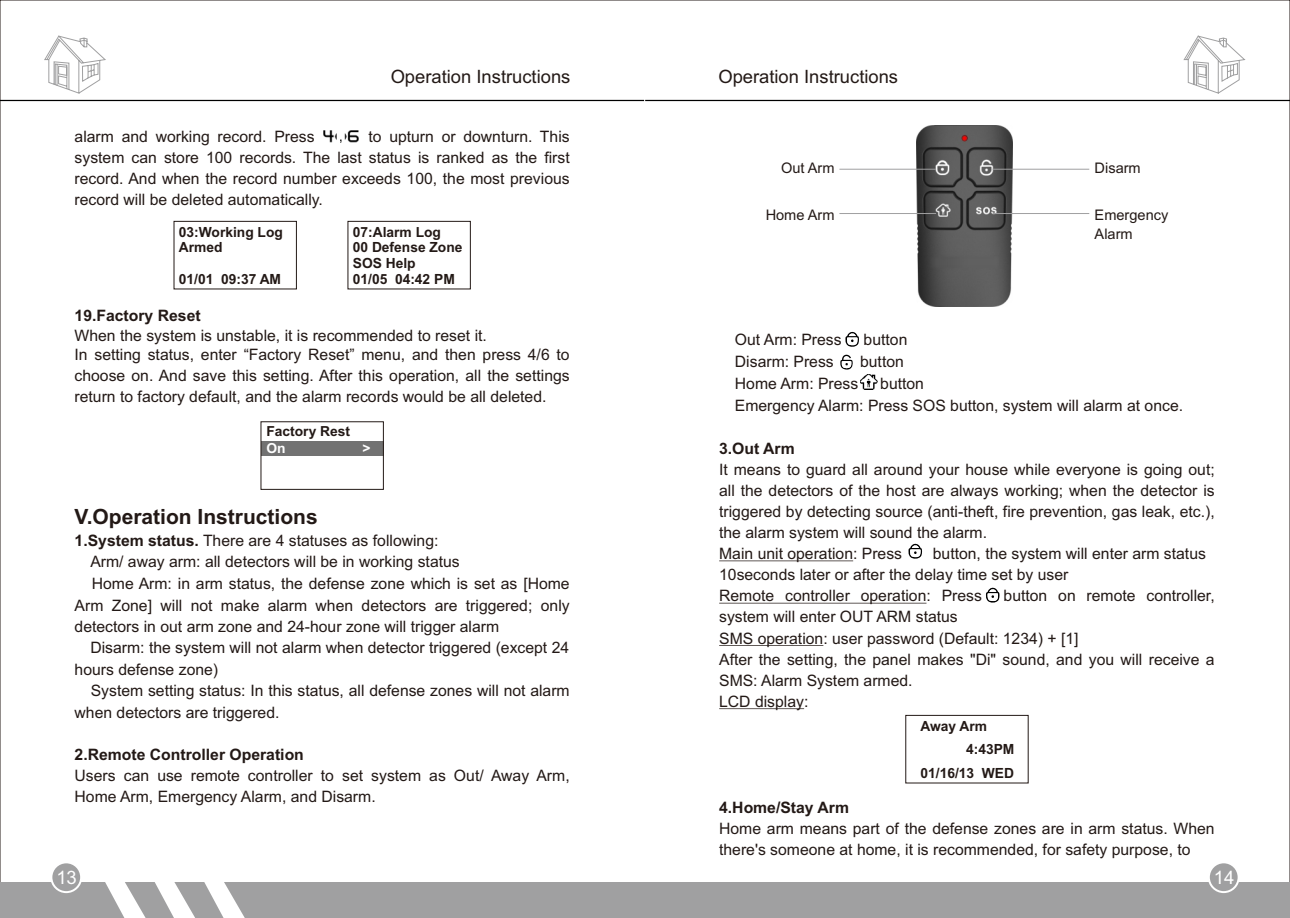
<style>
.page{position:relative;width:1290px;height:918px;background:#fff}
.page>*{position:absolute;margin:0;border:0;box-sizing:border-box;transform-origin:0 0}
.t1{font:700 21px "Arial";color:#231916}
.t2{font:18.55px "Arial";color:#fff}
.t3{font:18.38px "Arial";color:#231916}
.t4{font:15.75px/21.2px "Arial";color:#231916}
.t5{font:700 15.75px "Arial";color:#231916}
.t6{font:14.53px/19.6px "Arial";color:#231916}
.t7{font:700 14px/15.6px "Arial";color:#231916}
.t8{font:700 13.83px "Arial";color:#231916}
.t9{font:700 13.83px "Arial";color:#fff}
.s1{font-weight:700}
</style>
<div class="page">
<div style="left:261px;top:441px;width:122px;height:14px;background:#727272"></div>
<hr style="left:0;top:100px;width:644px;height:1px;background:#000">
<hr style="left:645px;top:100px;width:645px;height:1px;background:#000">
<svg style="left:44px;top:35px;width:62px;height:59px"></svg>
<svg style="left:1183px;top:35px;width:63px;height:59px"></svg>
<div style="left:0;top:882px;width:645px;height:35px;background:#a0a0a1"></div>
<svg style="left:204px;top:882px;width:41px;height:36px"></svg>
<svg style="left:154px;top:882px;width:41px;height:36px"></svg>
<svg style="left:105px;top:882px;width:41px;height:36px"></svg>
<div style="left:50px;top:861px;width:32px;height:32px;background:#a0a0a1;border:2px solid #fff;border-radius:50%"></div>
<div style="left:645px;top:882px;width:645px;height:35px;background:#a0a0a1"></div>
<hr style="left:719px;top:560px;width:134px;height:1px;background:#231916">
<hr style="left:719px;top:603px;width:207px;height:1px;background:#231916">
<hr style="left:719px;top:645px;width:104px;height:1px;background:#231916">
<hr style="left:719px;top:708px;width:85px;height:1px;background:#231916">
<div style="left:1208px;top:861px;width:31px;height:32px;background:#a0a0a1;border:2px solid #fff;border-radius:50%"></div>
<div style="left:347px;top:221px;width:124px;height:68px;border:1px solid #231916"></div>
<div style="left:173px;top:221px;width:124px;height:68px;border:1px solid #231916"></div>
<svg style="left:908px;top:543px;width:14px;height:16px"></svg>
<div style="left:905px;top:715px;width:123px;height:68px;border:1px solid #231916"></div>
<img style="left:323px;top:130px;width:35px;height:13px">
<svg style="left:840px;top:331px;width:19px;height:39px"></svg>
<img style="left:860px;top:375px;width:17px;height:15px">
<img style="left:916px;top:126px;width:97px;height:181px">
<hr style="left:839px;top:169px;width:97px;height:1px;background:#a0a0a1">
<hr style="left:839px;top:213px;width:97px;height:1px;background:#a0a0a1">
<hr style="left:992px;top:169px;width:97px;height:1px;background:#a0a0a1">
<hr style="left:992px;top:213px;width:97px;height:1px;background:#a0a0a1">
<div style="left:260px;top:421px;width:124px;height:69px;border:1px solid #231916"></div>
<svg style="left:986px;top:587px;width:14px;height:16px"></svg>
<p class="t3" style="left:391px;top:69px;width:181px">Operation Instructions</p>
<p class="t3" style="left:718px;top:69px;width:181px">Operation Instructions</p>
<p class="t4" style="left:75px;top:127px;width:497px;text-align:justify;text-indent:294px">to upturn or downturn. This system can store 100 records. The last status is ranked as the first record. And when the record number exceeds 100, the most previous record will be deleted automatically.</p>
<p class="t4" style="left:75px;top:127px;width:241px">alarm and working record. Press</p>
<p class="t7" style="left:179px;top:225px;width:106px">03:Working Log<br>Armed</p>
<p class="t7" style="left:179px;top:272px;width:104px">01/01 09:37 AM</p>
<p class="t7" style="left:353px;top:225px;width:111px">07:Alarm Log<br>00 Defense Zone<br>SOS Help<br>01/05 04:42 PM</p>
<p class="t5" style="left:75px;top:310px;width:128px">19.Factory Reset</p>
<p class="t4" style="left:75px;top:327px;width:497px;line-height:19.4px">When the system is unstable, it is recommended to reset it.<br>In setting status, enter “Factory Reset” menu, and then press 4/6 to</p>
<p class="t4" style="left:75px;top:367px;width:497px">choose on. And save this setting. After this operation, all the settings return to factory default, and the alarm records would be all deleted.</p>
<p class="t8" style="left:266px;top:426px;width:85px">Factory Rest</p>
<p class="t9" style="left:266px;top:443px;width:21px">On</p>
<p class="t9" style="left:362px;top:443px;width:10px">&gt;</p>
<h1 class="t1" style="left:75px;top:508px;width:245px">V.Operation Instructions</h1>
<p class="t4" style="left:75px;top:531px;width:365px"><span class="s1">1.System status.</span> There are 4 statuses as following:</p>
<p class="t4" style="left:90px;top:553px;width:371px">Arm/ away arm: all detectors will be in working status</p>
<p class="t4" style="left:92px;top:574px;width:479px">Home Arm: in arm status, the defense zone which is set as [Home</p>
<p class="t4" style="left:75px;top:596px;width:497px">Arm Zone] will not make alarm when detectors are triggered; only</p>
<p class="t4" style="left:75px;top:617px;width:426px">detectors in out arm zone and 24-hour zone will trigger alarm</p>
<p class="t4" style="left:90px;top:638px;width:480px">Disarm: the system will not alarm when detector triggered (except 24</p>
<p class="t4" style="left:75px;top:660px;width:145px">hours defense zone)</p>
<p class="t4" style="left:91px;top:681px;width:480px">System setting status: In this status, all defense zones will not alarm</p>
<p class="t4" style="left:75px;top:703px;width:206px">when detectors are triggered.</p>
<p class="t5" style="left:75px;top:748px;width:231px">2.Remote Controller Operation</p>
<p class="t4" style="left:75px;top:766px;width:497px">Users can use remote controller to set system as Out/ Away Arm,<br>Home Arm, Emergency Alarm, and Disarm.</p>
<p class="t6" style="left:781px;top:159px;width:55px">Out Arm</p>
<p class="t6" style="left:1094px;top:159px;width:48px">Disarm</p>
<p class="t6" style="left:766px;top:206px;width:70px">Home Arm</p>
<p class="t6" style="left:1094px;top:206px;width:75px">Emergency<br>Alarm</p>
<p class="t4" style="left:735px;top:331px;width:108px">Out Arm: Press</p>
<p class="t4" style="left:863px;top:331px;width:45px">button</p>
<p class="t4" style="left:735px;top:352px;width:100px">Disarm: Press</p>
<p class="t4" style="left:860px;top:352px;width:45px">button</p>
<p class="t4" style="left:735px;top:374px;width:125px">Home Arm: Press</p>
<p class="t4" style="left:735px;top:374px;width:450px;line-height:21.7px;text-indent:145px">button<br>Emergency Alarm: Press SOS button, system will alarm at once.</p>
<p class="t5" style="left:719px;top:442px;width:77px">3.Out Arm</p>
<p class="t4" style="left:719px;top:460px;width:497px">It means to guard all around your house while everyone is going out; all the detectors of the host are always working; when the detector is triggered by detecting source (anti-theft, fire prevention, gas leak, etc.), the alarm system will sound the alarm.<br>Main unit operation: Press</p>
<p class="t4" style="left:719px;top:544px;width:488px;text-indent:214px">button, the system will enter arm status<br>10seconds later or after the delay time set by user<br>Remote controller operation: Press</p>
<p class="t4" style="left:1003px;top:586px;width:213px">button on remote controller,</p>
<p class="t4" style="left:719px;top:608px;width:497px">system will enter OUT ARM status<br>SMS operation: user password (Default: 1234) + [1]<br>After the setting, the panel makes "Di" sound, and you will receive a SMS: Alarm System armed.<br>LCD display:</p>
<p class="t7" style="left:920px;top:719px;width:68px">Away Arm</p>
<p class="t7" style="left:966px;top:743px;width:50px">4:43PM</p>
<p class="t7" style="left:920px;top:766px;width:95px">01/16/13 WED</p>
<p class="t5" style="left:719px;top:801px;width:131px">4.Home/Stay Arm</p>
<p class="t4" style="left:719px;top:819px;width:497px">Home arm means part of the defense zones are in arm status. When there's someone at home, it is recommended, for safety purpose, to</p>
<p class="t2" style="left:56px;top:870px;width:22px">13</p>
<p class="t2" style="left:1214px;top:870px;width:22px">14</p>
</div>
